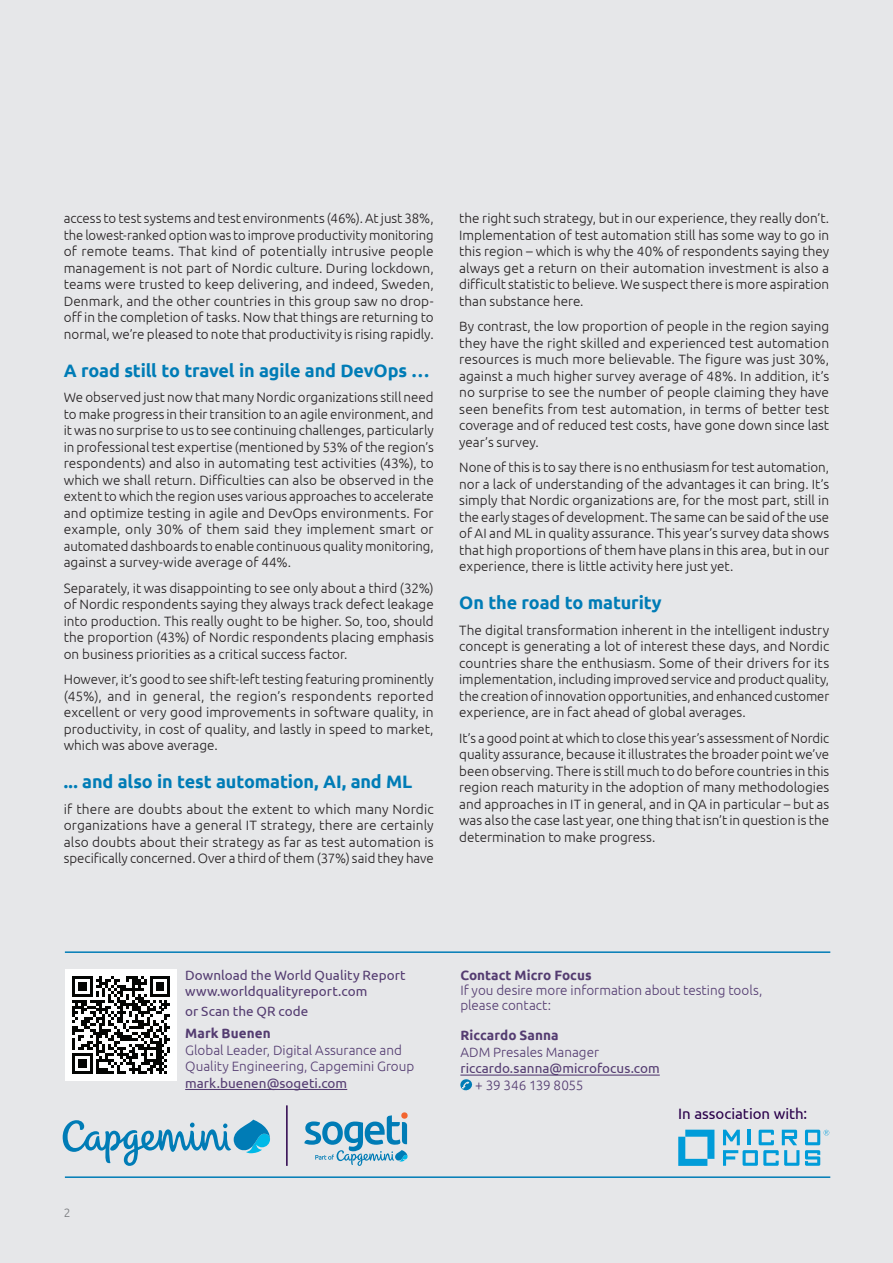
<style>
.page{position:relative;width:893px;height:1263px;background:#e6e7e9}
.page>*{position:absolute;margin:0;border:0;box-sizing:border-box;transform-origin:0 0}
.t1{font:700 18px "Ubuntu";letter-spacing:-.01em;color:#007cb6}
.t2{font:15px "Ubuntu";color:#2a004a}
.t3{font:300 13.5px/16.5px "Ubuntu";color:#231f20;text-align:justify}
.t4{font:300 13.5px/16.5px "Ubuntu";color:#543c71}
.t5{font:13.5px/16.2px "Ubuntu";letter-spacing:.005em;color:#543c71}
.t6{font:700 13.5px "Ubuntu";letter-spacing:.005em;color:#543c71}
.t7{font:300 13.5px "Ubuntu";letter-spacing:-.02em;color:#543c71}
.t8{font:300 12px "Ubuntu";color:#76787b}
</style>
<div class="page">
<hr style="left:185px;top:1089px;width:162px;height:1px;background:#543c71">
<hr style="left:460px;top:1074px;width:200px;height:1px;background:#543c71">
<hr style="left:65px;top:951px;width:765px;height:2px;background:#007cb6">
<hr style="left:65px;top:1176px;width:765px;height:2px;background:#007cb6">
<svg style="left:678px;top:1130px;width:36px;height:36px"></svg>
<svg style="left:723px;top:1130px;width:76px;height:36px"></svg>
<svg style="left:805px;top:1130px;width:24px;height:36px"></svg>
<svg style="left:304px;top:1112px;width:104px;height:54px"></svg>
<svg style="left:63px;top:1119px;width:207px;height:47px"></svg>
<hr style="left:286px;top:1105px;width:2px;height:61px;background:#2a004a">
<div style="left:66px;top:969px;width:111px;height:111px;background:#fff"></div>
<svg style="left:72px;top:976px;width:98px;height:98px"></svg>
<svg style="left:460px;top:1079px;width:13px;height:12px"></svg>
<p class="t3" style="left:64px;top:210px;width:371px">access to test systems and test environments (46%). At just 38%, the lowest-ranked option was to improve productivity monitoring of remote teams. That kind of potentially intrusive people management is not part of Nordic culture. During lockdown, teams were trusted to keep delivering, and indeed, Sweden, Denmark, and the other countries in this group saw no drop&shy;off in the completion of tasks. Now that things are returning to normal, we’re pleased to note that productivity is rising rapidly.</p>
<h1 class="t1" style="left:64px;top:359px;width:367px">A road still to travel in agile and DevOps …</h1>
<p class="t3" style="left:64px;top:389px;width:371px">We observed just now that many Nordic organizations still need to make progress in their transition to an agile environment, and it was no surprise to us to see continuing challenges, particularly in professional test expertise (mentioned by 53% of the region’s respondents) and also in automating test activities (43%), to which we shall return. Difficulties can also be observed in the extent to which the region uses various approaches to accelerate and optimize testing in agile and DevOps environments. For example, only 30% of them said they implement smart or automated dashboards to enable continuous quality monitoring, against a survey-wide average of 44%.</p>
<p class="t3" style="left:64px;top:579px;width:371px">Separately, it was disappointing to see only about a third (32%) of Nordic respondents saying they always track defect leakage into production. This really ought to be higher. So, too, should the proportion (43%) of Nordic respondents placing emphasis on business priorities as a critical success factor.</p>
<p class="t3" style="left:64px;top:671px;width:371px">However, it’s good to see shift-left testing featuring prominently (45%), and in general, the region’s respondents reported excellent or very good improvements in software quality, in productivity, in cost of quality, and lastly in speed to market, which was above average.</p>
<h1 class="t1" style="left:64px;top:771px;width:350px">... and also in test automation, AI, and ML</h1>
<p class="t3" style="left:64px;top:800px;width:371px">if there are doubts about the extent to which many Nordic organizations have a general IT strategy, there are certainly also doubts about their strategy as far as test automation is specifically concerned. Over a third of them (37%) said they have</p>
<p class="t3" style="left:459px;top:210px;width:371px">the right such strategy, but in our experience, they really don’t.<br>Implementation of test automation still has some way to go in this region – which is why the 40% of respondents saying they always get a return on their automation investment is also a difficult statistic to believe. We suspect there is more aspiration than substance here.</p>
<p class="t3" style="left:459px;top:318px;width:371px">By contrast, the low proportion of people in the region saying they have the right skilled and experienced test automation resources is much more believable. The figure was just 30%, against a much higher survey average of 48%. In addition, it’s no surprise to see the number of people claiming they have seen benefits from test automation, in terms of better test coverage and of reduced test costs, have gone down since last year’s survey.</p>
<p class="t3" style="left:459px;top:459px;width:371px">None of this is to say there is no enthusiasm for test automation, nor a lack of understanding of the advantages it can bring. It’s simply that Nordic organizations are, for the most part, still in the early stages of development. The same can be said of the use of AI and ML in quality assurance. This year’s survey data shows that high proportions of them have plans in this area, but in our experience, there is little activity here just yet.</p>
<h1 class="t1" style="left:459px;top:592px;width:204px">On the road to maturity</h1>
<p class="t3" style="left:459px;top:621px;width:371px">The digital transformation inherent in the intelligent industry concept is generating a lot of interest these days, and Nordic countries share the enthusiasm. Some of their drivers for its implementation, including improved service and product quality, the creation of innovation opportunities, and enhanced customer experience, are in fact ahead of global averages.</p>
<p class="t3" style="left:459px;top:729px;width:372px">It’s a good point at which to close this year’s assessment of Nordic quality assurance, because it illustrates the broader point we’ve been observing. There is still much to do before countries in this region reach maturity in the adoption of many methodologies and approaches in IT in general, and in QA in particular – but as was also the case last year, one thing that isn’t in question is the determination to make progress.</p>
<p class="t8" style="left:64px;top:1205px;width:8px">2</p>
<p class="t5" style="left:185px;top:966px;width:222px">Download the World Quality Report www.worldqualityreport.com</p>
<p class="t5" style="left:185px;top:1003px;width:125px">or Scan the QR code</p>
<p class="t6" style="left:185px;top:1025px;width:87px">Mark Buenen</p>
<p class="t4" style="left:185px;top:1041px;width:231px">Global Leader, Digital Assurance and<br>Quality Engineering, Capgemini Group</p>
<p class="t5" style="left:185px;top:1074px;width:164px">mark.buenen@sogeti.com</p>
<p class="t6" style="left:460px;top:967px;width:133px">Contact Micro Focus</p>
<p class="t4" style="left:460px;top:982px;width:303px;line-height:15px">If you desire more information about testing tools, please contact:</p>
<p class="t6" style="left:460px;top:1027px;width:100px">Riccardo Sanna</p>
<p class="t4" style="left:460px;top:1043px;width:140px">ADM Presales Manager</p>
<p class="t5" style="left:460px;top:1060px;width:201px">riccardo.sanna@microfocus.com</p>
<p class="t7" style="left:475px;top:1077px;width:110px">+ 39 346 139 8055</p>
<p class="t2" style="left:678px;top:1104px;width:131px">In association with:</p>
</div>
